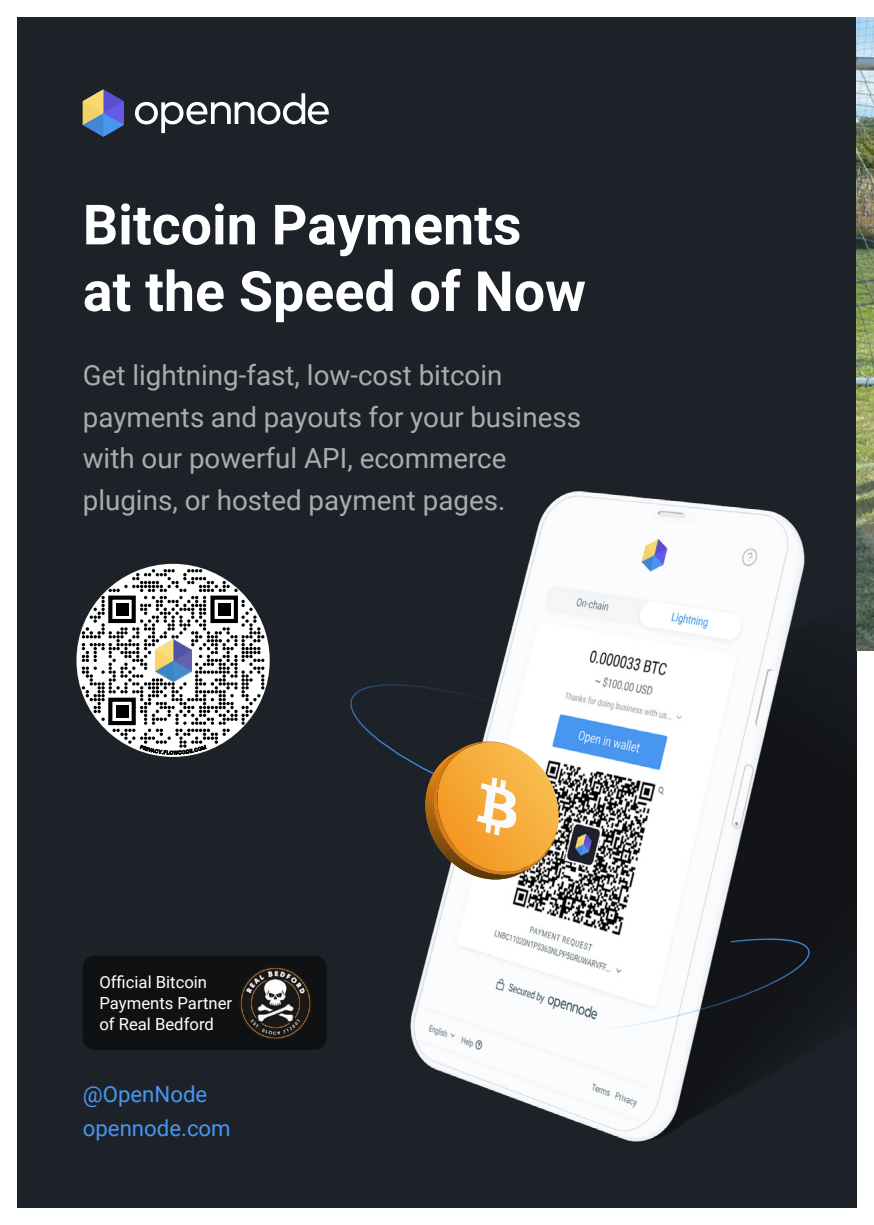
<style>
.page{position:relative;width:874px;height:1225px;background:#fff}
.page>*{position:absolute;margin:0;border:0;box-sizing:border-box;transform-origin:0 0}
.t1{font:700 55.4px/66.6px "Roboto";color:#fff}
.t2{font:27.8px/41.6px "Roboto";color:#a9acb0}
.t3{font:22.2px/33.2px "Roboto";color:#4896f0}
.t4{font:16.6px/20.8px "Roboto";color:#fff}
</style>
<div class="page">
<div style="left:17px;top:17px;width:839px;height:1191px;background:#1d2229"></div>
<svg style="left:135px;top:93px;width:193px;height:40px"></svg>
<svg style="left:83px;top:89px;width:41px;height:48px"></svg>
<svg style="left:76px;top:564px;width:193px;height:193px"></svg>
<img style="left:286px;top:491px;width:570px;height:651px">
<svg style="left:425px;top:741px;width:137px;height:138px;background:#ce9b51"></svg>
<svg style="left:607px;top:936px;width:205px;height:94px;background:#838588"></svg>
<div style="left:83px;top:955px;width:243px;height:94px;background:#101113;border-radius:12px"></div>
<img style="left:239px;top:967px;width:72px;height:73px">
<img style="left:856px;top:17px;width:17px;height:633px">
<p class="t1" style="left:83px;top:189px;width:504px">Bitcoin Payments<br>at the Speed of Now</p>
<p class="t2" style="left:83px;top:353px;width:499px">Get lightning-fast, low-cost bitcoin payments and payouts for your business with our powerful API, ecommerce plugins, or hosted payment pages.</p>
<p class="t4" style="left:99px;top:971px;width:134px">Official Bitcoin<br>Payments Partner of Real Bedford</p>
<p class="t3" style="left:83px;top:1077px;width:149px">@OpenNode opennode.com</p>
</div>
